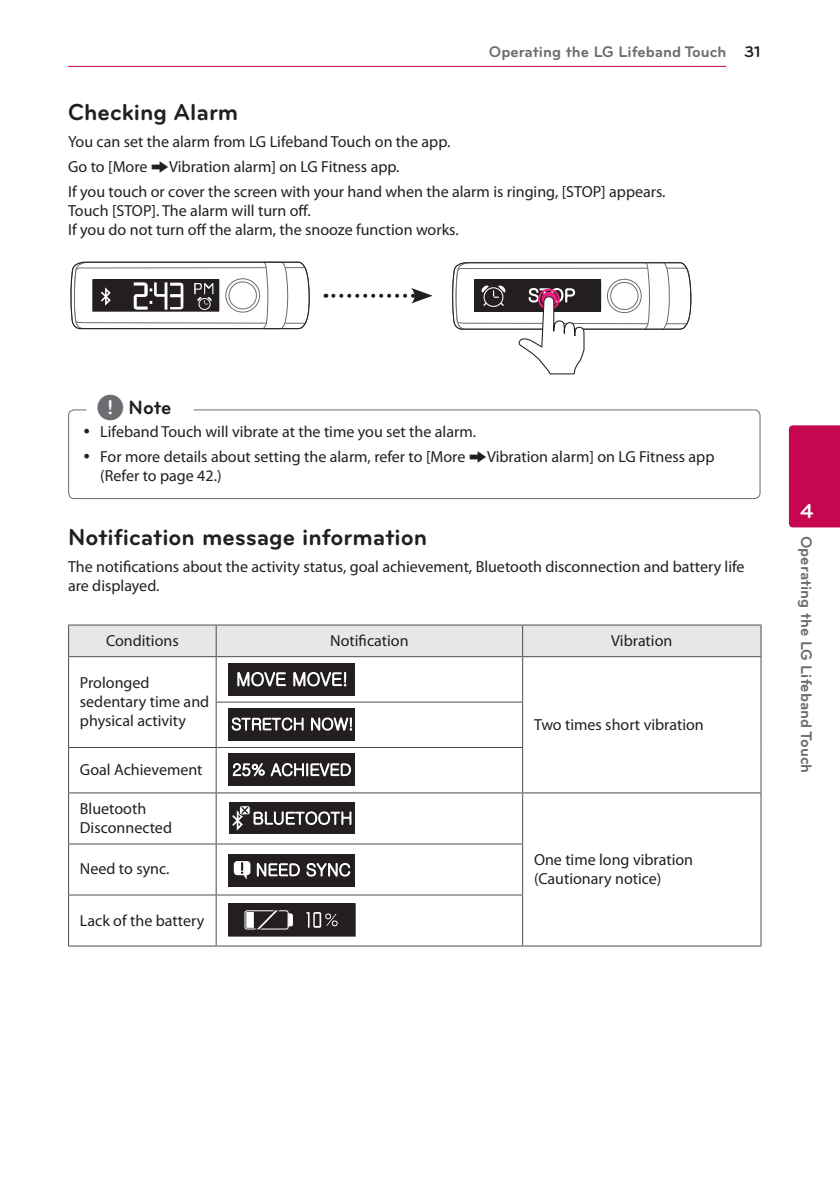
<style>
.page{position:relative;width:840px;height:1191px;background:#fff}
.page>*{position:absolute;margin:0;border:0;box-sizing:border-box;transform-origin:0 0}
.Title_2{font:700 24px "Bryant LG";color:#231f20}
.t1{font:700 21px "Bryant LG";color:#fff}
.t2{font:700 20px "Bryant LG";color:#231f20}
.Content_text_Light{font:16px/19.2px "Myriad Pro";color:#231f20}
.t3{font:700 16px "Bryant LG";color:#6c6d70}
.s1{color:#231f20}
.s2{font-family:"UPSYS Circled Number"}
.s3{font-family:"UPSYS Common";font-weight:400;font-size:30px;color:#6c6d70}
</style>
<div class="page">
<hr style="left:68px;top:66px;width:658px;height:1px;background:#c50750">
<div style="left:788px;top:425px;width:51px;height:102px;background:#c50750"></div>
<svg style="left:70px;top:261px;width:240px;height:68px"></svg>
<svg style="left:452px;top:262px;width:239px;height:113px"></svg>
<svg style="left:333px;top:288px;width:99px;height:15px"></svg>
<div style="left:68px;top:409px;width:692px;height:90px;border:1px solid #6c6d70;border-radius:6px"></div>
<div style="left:86px;top:404px;width:108px;height:20px;background:#fff;border-radius:6px"></div>
<div style="left:69px;top:625px;width:691px;height:31px;background:#e6e7e9"></div>
<hr style="left:68px;top:656px;width:148px;height:1px;background:#4b4c4d">
<hr style="left:216px;top:656px;width:306px;height:1px;background:#4b4c4d">
<hr style="left:215px;top:657px;width:1px;height:44px;background:#4b4c4d">
<hr style="left:522px;top:656px;width:239px;height:1px;background:#4b4c4d">
<hr style="left:522px;top:657px;width:1px;height:44px;background:#4b4c4d">
<hr style="left:215px;top:701px;width:308px;height:1px;background:#4b4c4d">
<hr style="left:215px;top:702px;width:1px;height:45px;background:#4b4c4d">
<hr style="left:522px;top:702px;width:1px;height:45px;background:#4b4c4d">
<hr style="left:68px;top:747px;width:148px;height:1px;background:#4b4c4d">
<hr style="left:216px;top:747px;width:307px;height:1px;background:#4b4c4d">
<hr style="left:215px;top:748px;width:1px;height:44px;background:#4b4c4d">
<hr style="left:522px;top:748px;width:1px;height:44px;background:#4b4c4d">
<hr style="left:68px;top:792px;width:148px;height:1px;background:#4b4c4d">
<hr style="left:216px;top:792px;width:306px;height:1px;background:#4b4c4d">
<hr style="left:215px;top:793px;width:1px;height:50px;background:#4b4c4d">
<hr style="left:522px;top:792px;width:239px;height:1px;background:#4b4c4d">
<hr style="left:522px;top:793px;width:1px;height:50px;background:#4b4c4d">
<hr style="left:68px;top:843px;width:148px;height:1px;background:#4b4c4d">
<hr style="left:216px;top:843px;width:307px;height:1px;background:#4b4c4d">
<hr style="left:215px;top:844px;width:1px;height:50px;background:#4b4c4d">
<hr style="left:522px;top:844px;width:1px;height:50px;background:#4b4c4d">
<hr style="left:68px;top:894px;width:148px;height:1px;background:#4b4c4d">
<hr style="left:216px;top:894px;width:307px;height:1px;background:#4b4c4d">
<hr style="left:215px;top:895px;width:1px;height:50px;background:#4b4c4d">
<hr style="left:522px;top:895px;width:1px;height:50px;background:#4b4c4d">
<hr style="left:68px;top:945px;width:148px;height:1px;background:#4b4c4d">
<hr style="left:216px;top:945px;width:306px;height:1px;background:#4b4c4d">
<hr style="left:522px;top:945px;width:239px;height:1px;background:#4b4c4d">
<hr style="left:68px;top:624px;width:148px;height:1px;background:#4b4c4d">
<hr style="left:68px;top:625px;width:1px;height:31px;background:#4b4c4d">
<hr style="left:216px;top:624px;width:306px;height:1px;background:#4b4c4d">
<hr style="left:215px;top:625px;width:1px;height:31px;background:#4b4c4d">
<hr style="left:522px;top:624px;width:239px;height:1px;background:#4b4c4d">
<hr style="left:522px;top:625px;width:1px;height:31px;background:#4b4c4d">
<hr style="left:760px;top:625px;width:1px;height:31px;background:#4b4c4d">
<hr style="left:68px;top:657px;width:1px;height:45px;background:#4b4c4d">
<hr style="left:760px;top:657px;width:1px;height:45px;background:#4b4c4d">
<hr style="left:68px;top:702px;width:1px;height:45px;background:#4b4c4d">
<hr style="left:760px;top:702px;width:1px;height:45px;background:#4b4c4d">
<hr style="left:68px;top:748px;width:1px;height:44px;background:#4b4c4d">
<hr style="left:760px;top:747px;width:1px;height:45px;background:#4b4c4d">
<hr style="left:68px;top:793px;width:1px;height:50px;background:#4b4c4d">
<hr style="left:760px;top:793px;width:1px;height:51px;background:#4b4c4d">
<hr style="left:68px;top:844px;width:1px;height:50px;background:#4b4c4d">
<hr style="left:760px;top:844px;width:1px;height:51px;background:#4b4c4d">
<hr style="left:68px;top:895px;width:1px;height:50px;background:#4b4c4d">
<hr style="left:760px;top:895px;width:1px;height:50px;background:#4b4c4d">
<div style="left:229px;top:663px;width:126px;height:32px;background:#231f20"></div>
<svg style="left:237px;top:671px;width:49px;height:16px"></svg>
<svg style="left:293px;top:671px;width:53px;height:16px"></svg>
<div style="left:229px;top:708px;width:126px;height:32px;background:#231f20"></div>
<svg style="left:231px;top:717px;width:72px;height:14px"></svg>
<svg style="left:311px;top:717px;width:41px;height:14px"></svg>
<div style="left:229px;top:753px;width:126px;height:33px;background:#231f20"></div>
<svg style="left:233px;top:763px;width:118px;height:14px"></svg>
<div style="left:229px;top:802px;width:125px;height:32px;background:#231f20"></div>
<svg style="left:232px;top:805px;width:119px;height:25px"></svg>
<div style="left:228px;top:854px;width:126px;height:32px;background:#231f20"></div>
<div style="left:234px;top:861px;width:16px;height:14px;background:#fff;border-radius:3px"></div>
<svg style="left:241px;top:862px;width:2px;height:11px"></svg>
<svg style="left:257px;top:863px;width:43px;height:14px"></svg>
<svg style="left:306px;top:863px;width:44px;height:14px"></svg>
<div style="left:229px;top:903px;width:126px;height:33px;background:#231f20"></div>
<svg style="left:306px;top:912px;width:31px;height:15px"></svg>
<svg style="left:244px;top:910px;width:49px;height:20px"></svg>
<p class="t3" style="left:488px;top:42px;width:273px">Operating the LG Lifeband Touch <span class="s1">31</span></p>
<p class="Title_2" style="left:68px;top:97px;width:172px">Checking Alarm</p>
<p class="Content_text_Light" style="left:68px;top:132px;width:383px">You can set the alarm from LG Lifeband Touch on the app.</p>
<p class="Content_text_Light" style="left:68px;top:157px;width:333px">Go to [More <span class="s2">/</span>Vibration alarm] on LG Fitness app.</p>
<p class="Content_text_Light" style="left:68px;top:182px;width:598px">If you touch or cover the screen with your hand when the alarm is ringing, [STOP] appears.<br>Touch [STOP]. The alarm will turn off.<br>If you do not turn off the alarm, the snooze function works.</p>
<p class="t2" style="left:96px;top:394px;width:77px"><span class="s3">,</span> Note</p>
<p class="Content_text_Light" style="left:100px;top:419px;width:615px;line-height:24.8px">Lifeband Touch will vibrate at the time you set the alarm.<br>For more details about setting the alarm, refer to [More <span class="s2">/</span>Vibration alarm] on LG Fitness app</p>
<p class="Content_text_Light" style="left:100px;top:465px;width:123px">(Refer to page 42.)</p>
<p class="Title_2" style="left:68px;top:522px;width:360px">Notification message information</p>
<p class="Content_text_Light" style="left:68px;top:557px;width:677px">The notifications about the activity status, goal achievement, Bluetooth disconnection and battery life are displayed.</p>
<p class="Content_text_Light" style="left:106px;top:630px;width:74px">Conditions</p>
<p class="Content_text_Light" style="left:330px;top:630px;width:80px">Notification</p>
<p class="Content_text_Light" style="left:611px;top:630px;width:63px">Vibration</p>
<p class="Content_text_Light" style="left:80px;top:672px;width:131px">Prolonged sedentary time and physical activity</p>
<p class="Content_text_Light" style="left:533px;top:714px;width:171px">Two times short vibration</p>
<p class="Content_text_Light" style="left:80px;top:760px;width:124px">Goal Achievement</p>
<p class="Content_text_Light" style="left:80px;top:798px;width:93px">Bluetooth<br>Disconnected</p>
<p class="Content_text_Light" style="left:80px;top:859px;width:91px">Need to sync.</p>
<p class="Content_text_Light" style="left:80px;top:910px;width:126px">Lack of the battery</p>
<p class="Content_text_Light" style="left:533px;top:849px;width:160px">One time long vibration (Cautionary notice)</p>
<h2 class="t1" style="left:799px;top:498px;width:15px">4</h2>
<p class="t3" style="left:815px;top:536px;width:239px;rotate:90deg">Operating the LG Lifeband Touch</p>
</div>
